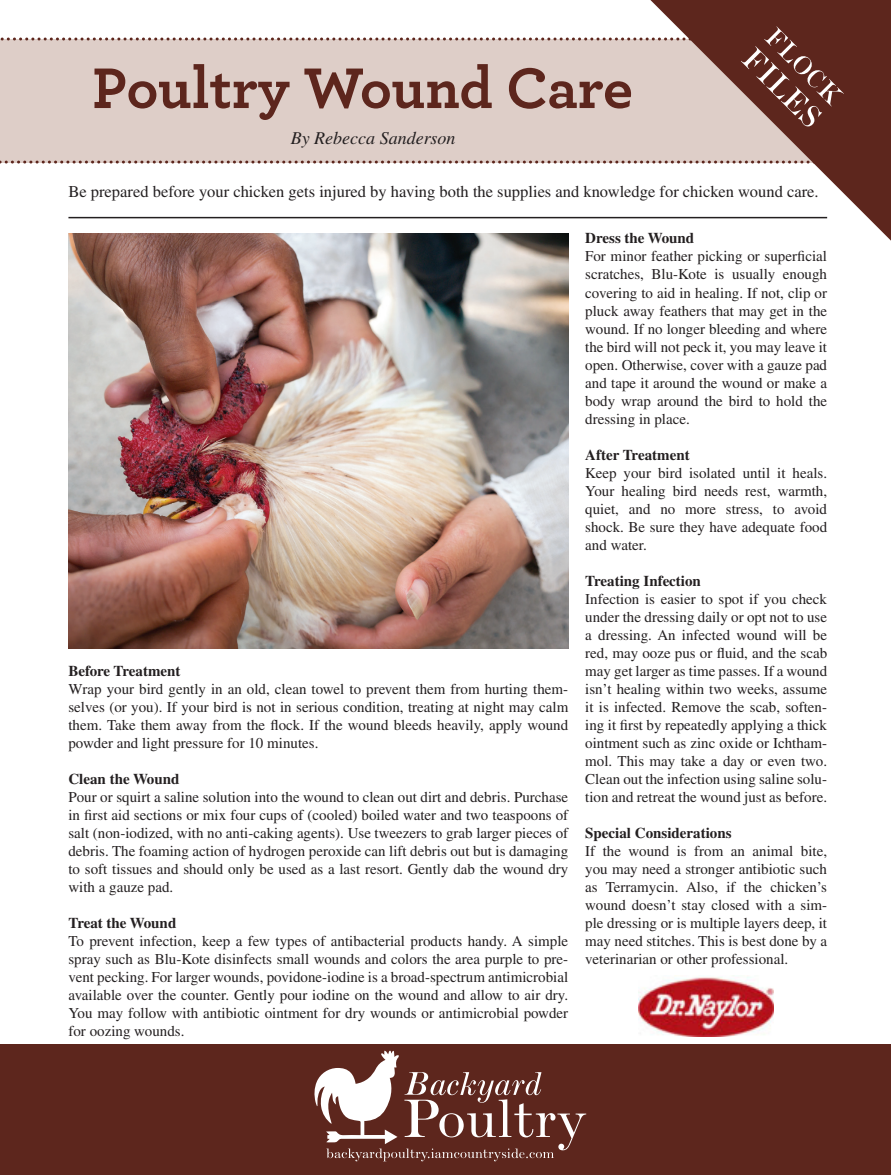
<style>
.page{position:relative;width:891px;height:1175px;background:#fff}
.page>*{position:absolute;margin:0;border:0;box-sizing:border-box;transform-origin:0 0}
.Body_Copy{font:700 60px "Archer";letter-spacing:-.005em;color:#5d261d}
.Body_Copy-2{font:italic 18px "Times LT Std";color:#231f20}
.t1{font:16.5px "Times LT Std";color:#231f20}
.t2{font:15px/18px "Times LT Std";color:#231f20;text-align:justify}
.t3{font:700 15px "Times LT Std";color:#231f20}
</style>
<div class="page">
<div style="left:0;top:1044px;width:891px;height:130px;background:#5d261d"></div>
<svg style="left:314px;top:1050px;width:272px;height:111px"></svg>
<div style="left:0;top:39px;width:891px;height:123px;background:#decec8"></div>
<svg style="left:0;top:160px;width:650px;height:4px"></svg>
<svg style="left:650px;top:0;width:241px;height:241px"></svg>
<svg style="left:0;top:26px;width:844px;height:101px"></svg>
<hr style="left:68px;top:217px;width:759px;height:1px;background:#231f20">
<img style="left:68px;top:233px;width:500px;height:415px">
<img style="left:639px;top:975px;width:135px;height:61px">
<p class="Body_Copy" style="left:92px;top:41px;width:542px">Poultry Wound Care</p>
<p class="Body_Copy-2" style="left:291px;top:128px;width:166px">By Rebecca Sanderson</p>
<p class="t1" style="left:68px;top:183px;width:752px">Be prepared before your chicken gets injured by having both the supplies and knowledge for chicken wound care.</p>
<p class="t3" style="left:68px;top:662px;width:114px">Before Treatment</p>
<p class="t2" style="left:68px;top:680px;width:501px">Wrap your bird gently in an old, clean towel to prevent them from hurting them&shy;selves (or you). If your bird is not in serious condition, treating at night may calm them. Take them away from the flock. If the wound bleeds heavily, apply wound powder and light pressure for 10 minutes.</p>
<p class="t3" style="left:68px;top:770px;width:112px">Clean the Wound</p>
<p class="t2" style="left:68px;top:788px;width:501px">Pour or squirt a saline solution into the wound to clean out dirt and debris. Purchase in first aid sections or mix four cups of (cooled) boiled water and two teaspoons of salt (non-iodized, with no anti-caking agents). Use tweezers to grab larger pieces of debris. The foaming action of hydrogen peroxide can lift debris out but is damaging to soft tissues and should only be used as a last resort. Gently dab the wound dry with a gauze pad.</p>
<p class="t3" style="left:68px;top:914px;width:109px">Treat the Wound</p>
<p class="t2" style="left:68px;top:932px;width:501px">To prevent infection, keep a few types of antibacterial products handy. A simple spray such as Blu-Kote disinfects small wounds and colors the area purple to pre&shy;vent pecking. For larger wounds, povidone-iodine is a broad-spectrum antimicrobial available over the counter. Gently pour iodine on the wound and allow to air dry.<br>You may follow with antibiotic ointment for dry wounds or antimicrobial powder for oozing wounds.</p>
<p class="t3" style="left:585px;top:229px;width:110px">Dress the Wound</p>
<p class="t2" style="left:585px;top:247px;width:243px">For minor feather picking or superficial scratches, Blu-Kote is usually enough covering to aid in healing. If not, clip or pluck away feathers that may get in the wound. If no longer bleeding and where the bird will not peck it, you may leave it open. Otherwise, cover with a gauze pad and tape it around the wound or make a body wrap around the bird to hold the dressing in place.</p>
<p class="t3" style="left:585px;top:445px;width:106px">After Treatment</p>
<p class="t2" style="left:585px;top:463px;width:243px">Keep your bird isolated until it heals.<br>Your healing bird needs rest, warmth, quiet, and no more stress, to avoid shock. Be sure they have adequate food and water.</p>
<p class="t3" style="left:585px;top:571px;width:117px">Treating Infection</p>
<p class="t2" style="left:585px;top:589px;width:243px">Infection is easier to spot if you check under the dressing daily or opt not to use a dressing. An infected wound will be red, may ooze pus or fluid, and the scab may get larger as time passes. If a wound isn’t healing within two weeks, assume it is infected. Remove the scab, soften&shy;ing it first by repeatedly applying a thick ointment such as zinc oxide or Ichtham&shy;mol. This may take a day or even two.<br>Clean out the infection using saline solu&shy;tion and retreat the wound just as before.</p>
<p class="t3" style="left:585px;top:823px;width:148px">Special Considerations</p>
<p class="t2" style="left:585px;top:841px;width:243px">If the wound is from an animal bite, you may need a stronger antibiotic such as Terramycin. Also, if the chicken’s wound doesn’t stay closed with a sim&shy;ple dressing or is multiple layers deep, it may need stitches. This is best done by a veterinarian or other professional.</p>
</div>
